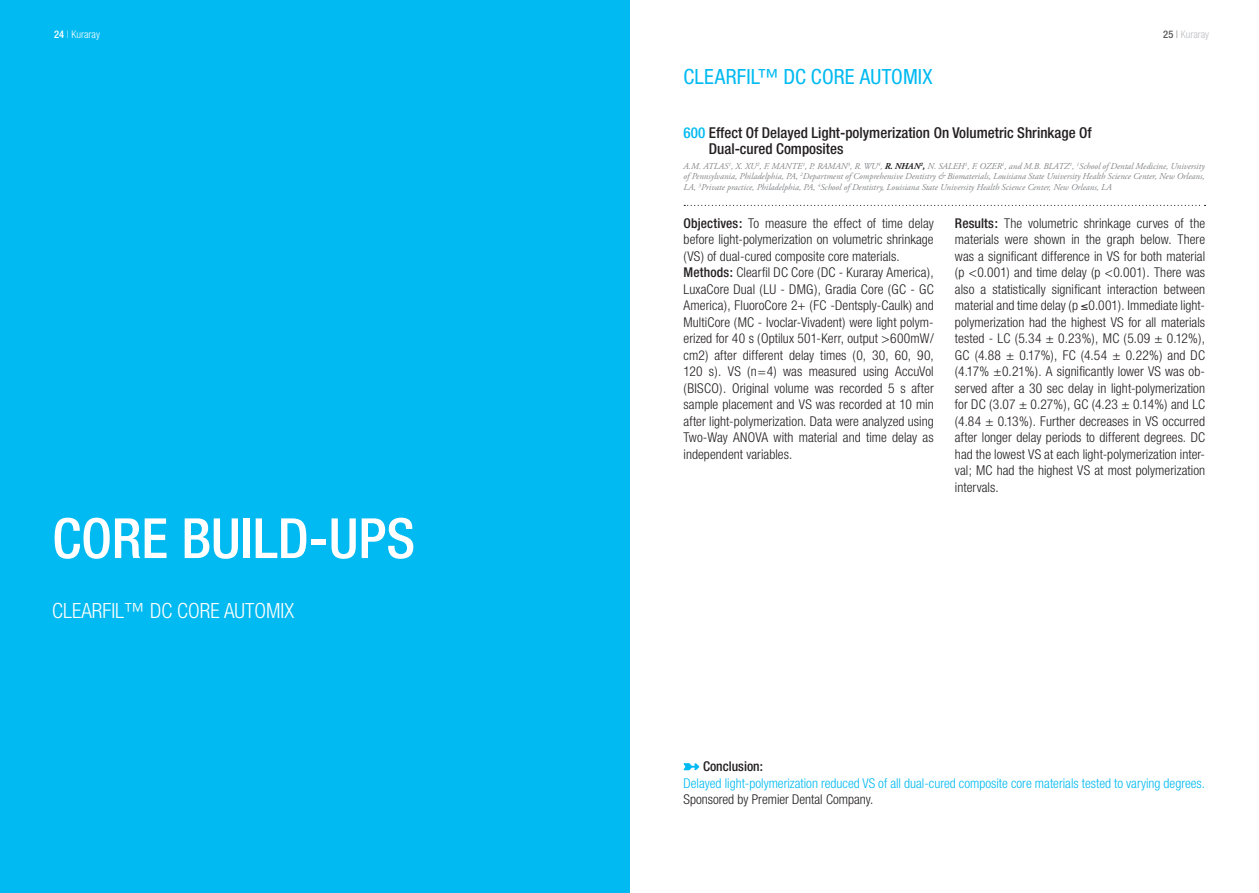
<style>
.page{position:relative;width:1259px;height:893px;background:#fff}
.page>*{position:absolute;margin:0;border:0;box-sizing:border-box;transform-origin:0 0}
.t1{font:500 condensed 55.5px "Helvetica Neue";color:#fff}
.t2{font:300 condensed 21px "Helvetica Neue";color:#fff}
.t3{font:condensed 21px "Helvetica Neue";letter-spacing:.01em;color:#00baf1}
.t4{font:500 condensed 15px/16.5px "Helvetica Neue";color:#231f20}
.t5{font:300 condensed 13.5px/16.5px "Helvetica Neue";letter-spacing:.005em;color:#231f20}
.t6{font:300 condensed 13.5px "Helvetica Neue";color:#00baf1}
.t7{font:500 condensed 13.5px "Helvetica Neue";color:#231f20}
.t8{font:300 condensed 10.5px "Helvetica Neue";color:#fff}
.t9{font:300 condensed 10.5px "Helvetica Neue";color:#bcbdc0}
.t10{font:italic 9px/10.5px "Adobe Garamond Pro";color:#808285;text-align:justify}
.s1{font-weight:500}
.s2{font-weight:100}
.s3{font-weight:500;color:#57585a}
.s4{font-weight:100;color:#57585a}
.s5{color:#00baf1}
.s6{font-weight:700;color:#231f20}
</style>
<div class="page">
<div style="left:0;top:0;width:629px;height:893px;background:#00baf1"></div>
<svg style="left:684px;top:205px;width:521px;height:1px"></svg>
<svg style="left:683px;top:763px;width:16px;height:7px"></svg>
<p class="t8" style="left:54px;top:29px;width:47px"><span class="s1">24</span> <span class="s2">|</span> Kuraray</p>
<p class="t9" style="left:1163px;top:29px;width:47px"><span class="s3">25</span> <span class="s4">|</span> Kuraray</p>
<h2 class="t3" style="left:683px;top:64px;width:251px">CLEARFIL™ DC CORE AUTOMIX</h2>
<h1 class="t1" style="left:52px;top:505px;width:29px">CORE</h1>
<h1 class="t1" style="left:181px;top:505px;width:235px">BUILD-UPS</h1>
<h2 class="t2" style="left:52px;top:599px;width:204px">CLEARFIL™ DC CORE AUTOMI</h2>
<h2 class="t2" style="left:284px;top:599px;width:11px">X</h2>
<p class="t4" style="left:709px;top:124px;width:384px;text-indent:-25px"><span class="s5">600</span> Effect Of Delayed Light-polymerization On Volumetric Shrinkage Of<br>Dual-cured Composites</p>
<p class="t10" style="left:683px;top:161px;width:522px">A.M. ATLAS<sup>1</sup>, X. XU<sup>2</sup>, F. MANTE<sup>1</sup>, P. RAMAN<sup>3</sup>, R. WU<sup>4</sup>, <span class="s6">R. NHAN</span><sup>2</sup><span class="s6">,</span> N. SALEH<sup>1</sup>, F. OZER<sup>1</sup>, and M.B. BLATZ<sup>1</sup>, <sup>1</sup>School of Dental Medicine, University of Pennsylvania, Philadelphia, PA, <sup>2</sup>Department of Comprehensive Dentistry &amp; Biomaterials, Louisiana State University Health Science Center, New Orleans, LA, <sup>3</sup>Private practice, Philadelphia, PA, <sup>4</sup>School of Dentistry, Louisiana State University Health Science Center, New Orleans, LA</p>
<p class="t5" style="left:955px;top:215px;width:252px;text-align:justify"><span class="s1">Results:</span> The volumetric shrinkage curves of the materials were shown in the graph below. There was a significant difference in VS for both material (p &lt;0.001) and time delay (p &lt;0.001). There was also a statistically significant interaction between material and time delay (p ≤0.001). Immediate light&shy;polymerization had the highest VS for all materials tested - LC (5.34 ± 0.23%), MC (5.09 ± 0.12%), GC (4.88 ± 0.17%), FC (4.54 ± 0.22%) and DC (4.17% ±0.21%). A significantly lower VS was ob&shy;served after a 30 sec delay in light-polymerization for DC (3.07 ± 0.27%), GC (4.23 ± 0.14%) and LC (4.84 ± 0.13%). Further decreases in VS occurred after longer delay periods to different degrees. DC had the lowest VS at each light-polymerization inter&shy;val; MC had the highest VS at most polymerization intervals.</p>
<p class="t5" style="left:683px;top:215px;width:252px"><span class="s1">Objectives:</span> To measure the effect of time delay before light-polymerization on volumetric shrinkage (VS) of dual-cured composite core materials.<br><span class="s1">Methods:</span> Clearfil DC Core (DC - Kuraray America), LuxaCore Dual (LU - DMG), Gradia Core (GC - GC America), FluoroCore 2+ (FC -Dentsply-Caulk) and MultiCore (MC - Ivoclar-Vivadent) were light polym&shy;erized for 40 s (Optilux 501-Kerr, output &gt;600mW/ cm2) after different delay times (0, 30, 60, 90, 120 s). VS (n=4) was measured using AccuVol (BISCO). Original volume was recorded 5 s after sample placement and VS was recorded at 10 min after light-polymerization. Data were analyzed using Two-Way ANOVA with material and time delay as independent variables.</p>
<p class="t7" style="left:703px;top:758px;width:61px">Conclusion:</p>
<p class="t6" style="left:683px;top:775px;width:523px">Delayed light-polymerization reduced VS of all dual-cured composite core materials tested to varying degrees.</p>
<p class="t5" style="left:683px;top:791px;width:191px">Sponsored by Premier Dental Company.</p>
</div>
